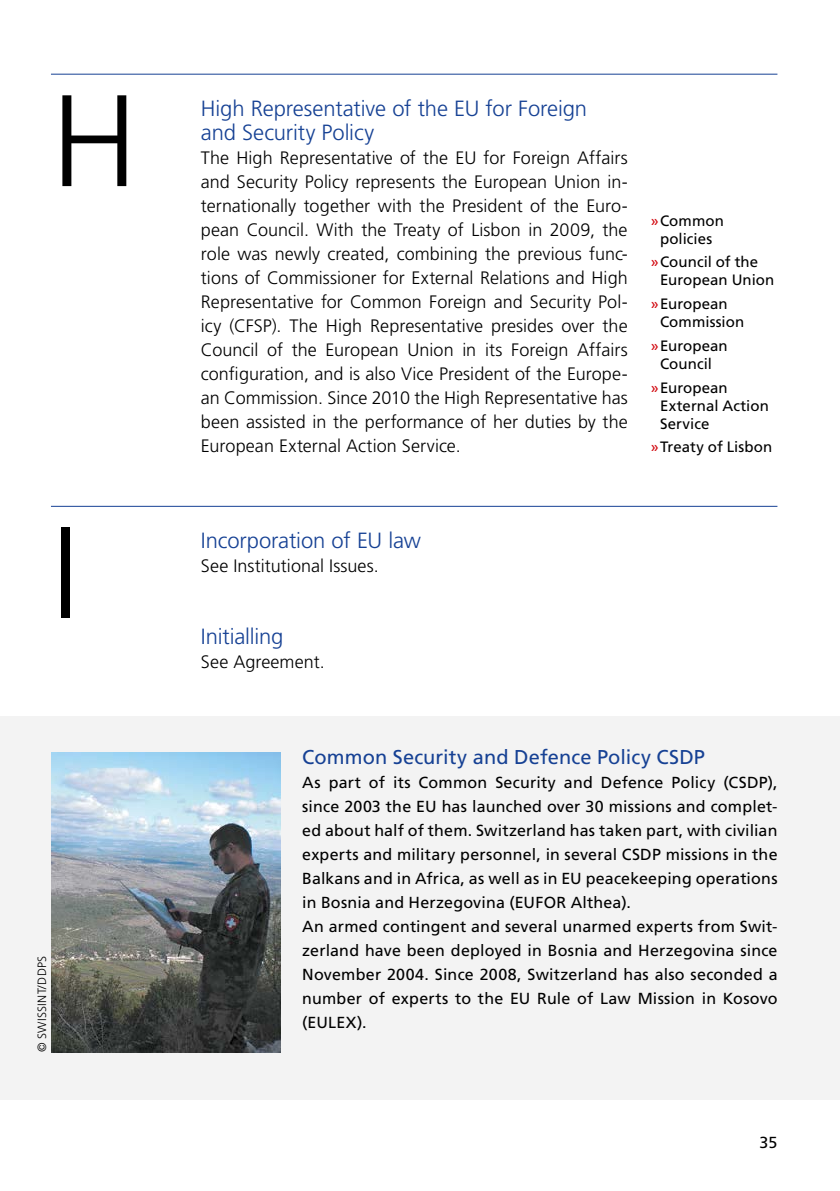
<style>
.page{position:relative;width:840px;height:1191px;background:#fff}
.page>*{position:absolute;margin:0;border:0;box-sizing:border-box;transform-origin:0 0}
._2_Alphabet{font:300 130px "Frutiger LT Pro";color:#000}
._3_Titel_Glossar{font:300 22px/24px "Frutiger LT Pro";letter-spacing:-.005em;color:#164194}
._5_1_Kasten_Titel{font:20px "Frutiger LT Pro";letter-spacing:.005em;color:#164194}
._4_Fliesstext{font:300 18px/24px "Frutiger LT Pro";letter-spacing:.005em;color:#000;text-align:justify}
._5_2_Kasten_Text{font:16px/24px "Frutiger LT Pro";letter-spacing:.015em;color:#000;text-align:justify}
.t1{font:15px/18px "Frutiger LT Pro";letter-spacing:.005em;color:#000}
._7_Copyright{font:300 12px "Frutiger LT Pro";letter-spacing:.03em;color:#000}
.s1{color:#d20a11}
</style>
<div class="page">
<hr style="left:51px;top:74px;width:726px;height:1px;background:#164194">
<hr style="left:51px;top:506px;width:726px;height:1px;background:#164194">
<div style="left:0;top:716px;width:839px;height:384px;background:#f3f3f3"></div>
<img style="left:51px;top:752px;width:229px;height:300px">
<p class="_2_Alphabet" style="left:51px;top:66px;width:88px">H</p>
<p class="_2_Alphabet" style="left:51px;top:498px;width:30px">I</p>
<p class="_7_Copyright" style="left:35px;top:1052px;width:98px;rotate:-90deg">© SWISSINT/DDPS</p>
<p class="_3_Titel_Glossar" style="left:201px;top:97px;width:387px">High Representative of the EU for Foreign and Security Policy</p>
<p class="_4_Fliesstext" style="left:201px;top:146px;width:428px">The High Representative of the EU for Foreign Affairs and Security Policy represents the European Union in&shy;ternationally together with the President of the Euro&shy;pean Council. With the Treaty of Lisbon in 2009, the role was newly created, combining the previous func&shy;tions of Commissioner for External Relations and High Representative for Common Foreign and Security Pol&shy;icy (CFSP). The High Representative presides over the Council of the European Union in its Foreign Affairs configuration, and is also Vice President of the Europe&shy;an Commission. Since 2010 the High Representative has been assisted in the performance of her duties by the European External Action Service.</p>
<p class="t1" style="left:650px;top:212px;width:75px;text-align:center"><span class="s1">»</span>Common policies</p>
<p class="t1" style="left:659px;top:253px;width:116px;text-indent:-10px"><span class="s1">»</span>Council of the<br>European Union</p>
<p class="t1" style="left:659px;top:295px;width:86px;text-indent:-10px"><span class="s1">»</span>European<br>Commission</p>
<p class="t1" style="left:650px;top:337px;width:79px;text-align:center"><span class="s1">»</span>European<br>Council</p>
<p class="t1" style="left:659px;top:378px;width:110px;text-indent:-10px"><span class="s1">»</span>European<br>External Action<br>Service</p>
<p class="t1" style="left:650px;top:438px;width:123px"><span class="s1">»</span>Treaty of Lisbon</p>
<p class="_3_Titel_Glossar" style="left:201px;top:529px;width:221px">Incorporation of EU law</p>
<p class="_4_Fliesstext" style="left:201px;top:554px;width:179px">See Institutional Issues.</p>
<p class="_3_Titel_Glossar" style="left:201px;top:625px;width:84px">Initialling</p>
<p class="_4_Fliesstext" style="left:201px;top:650px;width:125px">See Agreement.</p>
<p class="_5_1_Kasten_Titel" style="left:302px;top:745px;width:404px">Common Security and Defence Policy CSDP</p>
<p class="_5_2_Kasten_Text" style="left:302px;top:771px;width:476px">As part of its Common Security and Defence Policy (CSDP), since 2003 the EU has launched over 30 missions and complet&shy;ed about half of them. Switzerland has taken part, with civilian experts and military personnel, in several CSDP missions in the Balkans and in Africa, as well as in EU peacekeeping operations in Bosnia and Herzegovina (EUFOR Althea).</p>
<p class="_5_2_Kasten_Text" style="left:302px;top:915px;width:476px">An armed contingent and several unarmed experts from Swit&shy;zerland have been deployed in Bosnia and Herzegovina since November 2004. Since 2008, Switzerland has also seconded a number of experts to the EU Rule of Law Mission in Kosovo (EULEX).</p>
<p class="_5_2_Kasten_Text" style="left:759px;top:1131px;width:19px">35</p>
</div>
